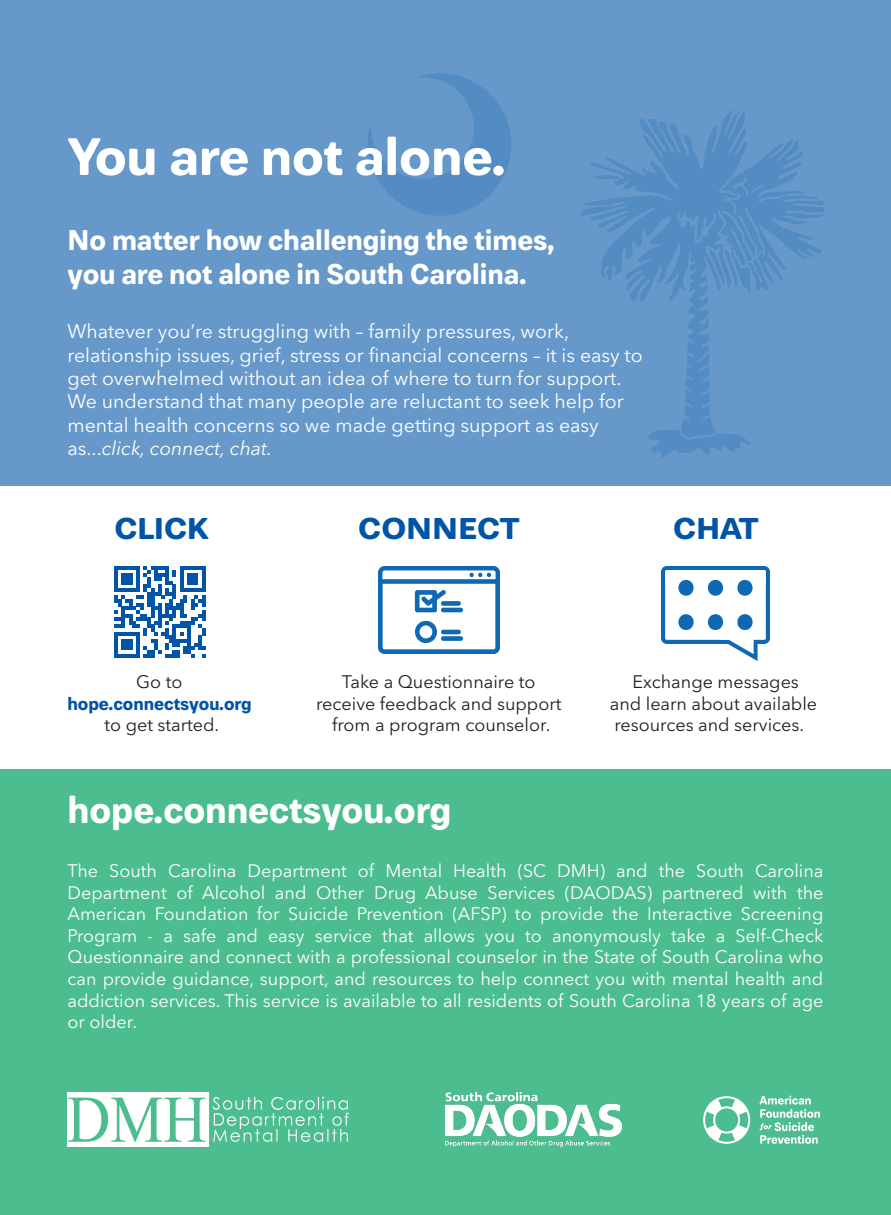
<style>
.page{position:relative;width:891px;height:1215px;background:#fff}
.page>*{position:absolute;margin:0;border:0;box-sizing:border-box;transform-origin:0 0}
.t1{font:700 52.5px "Paul Grotesk Soft";color:#fff;scale:1.04 1}
.t2{font:700 37.5px "Paul Grotesk Soft";color:#fff}
.t3{font:700 30px "Paul Grotesk Soft";letter-spacing:-.015em;color:#0154a6;scale:1.12 1}
.t4{font:700 28.5px/34.2px "Paul Grotesk Soft";color:#fff}
.t5{font:19.5px/23.4px "Avenir Next LT Pro";color:#fff}
.t6{font:18px/21.6px "Avenir Next LT Pro";color:#fff;text-align:justify}
.t7{font:18px/21.6px "Avenir Next LT Pro";color:#231f20;text-align:center}
.t8{font:700 18px "Paul Grotesk Soft";color:#0154a6}
.s1{font-style:italic}
</style>
<div class="page">
<svg style="left:0;top:0;width:891px;height:485px;background:#6497c8"></svg>
<div style="left:0;top:769px;width:891px;height:445px;background:#4bbd8e"></div>
<svg style="left:114px;top:566px;width:91px;height:91px"></svg>
<img style="left:703px;top:1095px;width:117px;height:49px">
<img style="left:67px;top:1093px;width:282px;height:54px">
<img style="left:445px;top:1093px;width:176px;height:54px">
<img style="left:662px;top:566px;width:108px;height:94px">
<img style="left:378px;top:566px;width:122px;height:87px">
<h1 class="t1" style="left:68px;top:126px;width:423px">You are not alone.</h1>
<h3 class="t4" style="left:68px;top:223px;width:489px">No matter how challenging the times, you are not alone in South Carolina.</h3>
<p class="t5" style="left:68px;top:320px;width:577px">Whatever you’re struggling with – family pressures, work, relationship issues, grief, stress or financial concerns – it is easy to get overwhelmed without an idea of where to turn for support.<br>We understand that many people are reluctant to seek help for mental health concerns so we made getting support as easy as...<span class="s1">click, connect, chat.</span></p>
<h3 class="t3" style="left:114px;top:511px;width:86px">CLICK</h3>
<h3 class="t3" style="left:358px;top:511px;width:146px">CONNECT</h3>
<h3 class="t3" style="left:673px;top:511px;width:78px">CHAT</h3>
<p class="t7" style="left:136px;top:671px;width:48px">Go to</p>
<p class="t8" style="left:67px;top:693px;width:186px">hope.connectsyou.org</p>
<p class="t7" style="left:105px;top:714px;width:116px">to get started.</p>
<p class="t7" style="left:316px;top:671px;width:247px">Take a Questionnaire to receive feedback and support from a program counselor.</p>
<p class="t7" style="left:610px;top:671px;width:209px">Exchange messages<br>and learn about available resources and services.</p>
<h2 class="t2" style="left:68px;top:788px;width:385px">hope.connectsyou.org</h2>
<p class="t6" style="left:68px;top:860px;width:758px">The South Carolina Department of Mental Health (SC DMH) and the South Carolina Department of Alcohol and Other Drug Abuse Services (DAODAS) partnered with the American Foundation for Suicide Prevention (AFSP) to provide the Interactive Screening Program - a safe and easy service that allows you to anonymously take a Self-Check Questionnaire and connect with a professional counselor in the State of South Carolina who can provide guidance, support, and resources to help connect you with mental health and addiction services. This service is available to all residents of South Carolina 18 years of age or older.</p>
</div>
